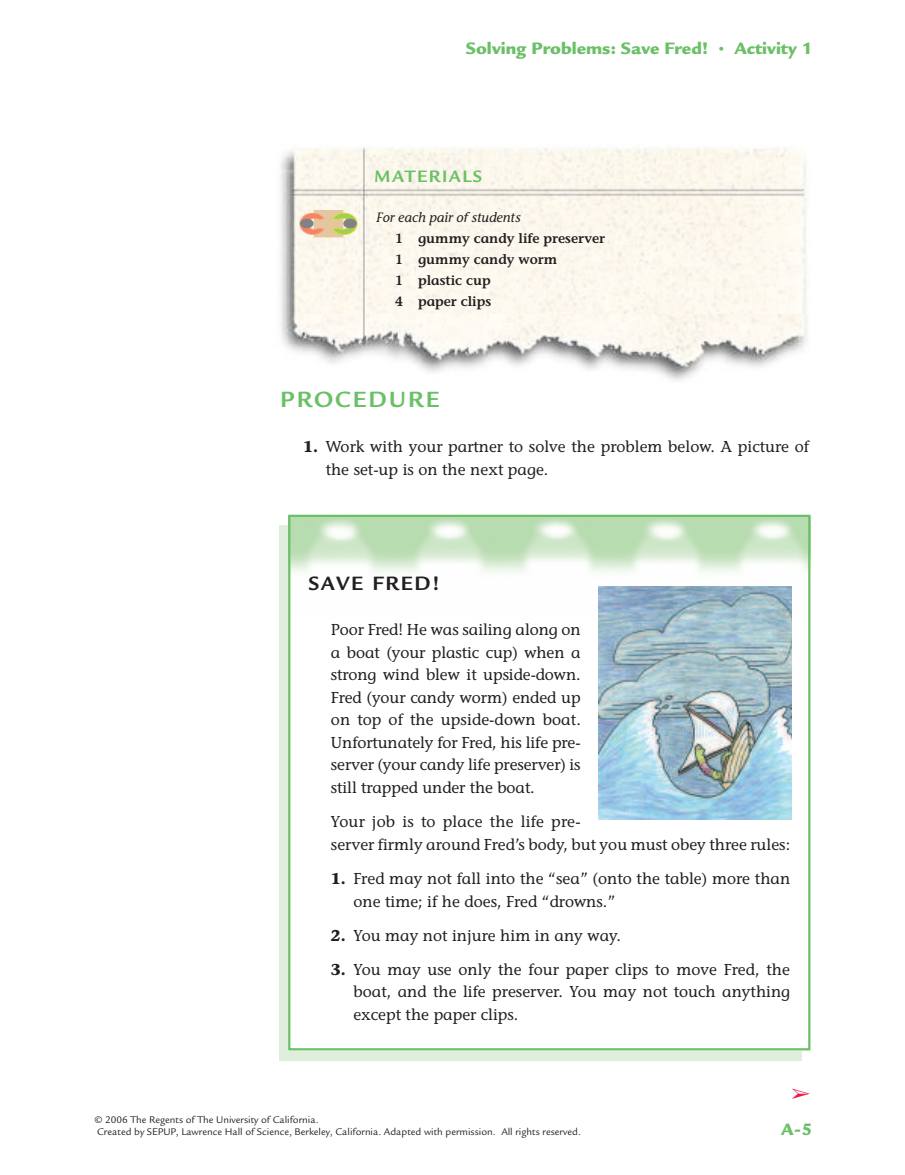
<style>
.page{position:relative;width:905px;height:1175px;background:#fff}
.page>*{position:absolute;margin:0;border:0;box-sizing:border-box;transform-origin:0 0}
.t1{font:700 24px "Legacy Sans";letter-spacing:.085em;color:#6bc067}
.t2{font:700 21px "Legacy Sans";letter-spacing:.085em;color:#231f20}
.t3{font:900 18px "Legacy Sans";color:#6bc067}
.t4{font:700 18px "Legacy Sans";letter-spacing:.085em;color:#6bc067}
.t5{font:15.75px/22.5px "Stone Informal";color:#231f20}
.t6{font:600 13.5px/21px "Stone Informal";color:#231f20}
.t7{font:italic 13.5px "Stone Informal";color:#231f20}
.t8{font:10.5px/12.6px "Legacy Sans";color:#231f20}
.s1{font-weight:700}
</style>
<div class="page">
<div style="left:279px;top:525px;width:522px;height:535px;background:#dfeedb"></div>
<div style="left:288px;top:516px;width:522px;height:534px;background:#fff"></div>
<div style="left:288px;top:514px;width:522px;height:536px;border:2px solid #6bc067"></div>
<img style="left:598px;top:586px;width:194px;height:234px">
<img style="left:281px;top:314px;width:526px;height:66px">
<img style="left:280px;top:147px;width:527px;height:167px">
<div style="left:314px;top:210px;width:15px;height:27px;background:#e4c79e"></div>
<svg style="left:299px;top:213px;width:26px;height:22px"></svg>
<div style="left:301px;top:219px;width:12px;height:9px;background:#808285;border-radius:50%"></div>
<div style="left:300px;top:219px;width:13px;height:9px;border:1px solid #808285;border-radius:50%"></div>
<div style="left:327px;top:210px;width:16px;height:27px;background:#e4c79e"></div>
<svg style="left:332px;top:213px;width:25px;height:22px"></svg>
<div style="left:344px;top:219px;width:12px;height:9px;background:#808285;border-radius:50%"></div>
<div style="left:344px;top:219px;width:12px;height:9px;border:1px solid #808285;border-radius:50%"></div>
<p class="t3" style="left:466px;top:42px;width:347px">Solving Problems: Save Fred! • Activity 1</p>
<p class="t4" style="left:374px;top:170px;width:109px">MATERIALS</p>
<p class="t7" style="left:376px;top:212px;width:146px">For each pair of students</p>
<p class="t6" style="left:395px;top:229px;width:211px">1 gummy candy life preserver<br>1 gummy candy worm<br>1 plastic cup<br>4 paper clips</p>
<h1 class="t1" style="left:280px;top:390px;width:160px">PROCEDURE</h1>
<p class="t5" style="left:326px;top:437px;width:485px;text-indent:-22px"><span class="s1">1.</span> Work with your partner to solve the problem below. A picture of the set-up is on the next page.</p>
<h2 class="t2" style="left:308px;top:576px;width:133px">SAVE FRED!</h2>
<p class="t5" style="left:331px;top:620px;width:251px;text-align:justify">Poor Fred! He was sailing along on a boat (your plastic cup) when a strong wind blew it upside-down.<br>Fred (your candy worm) ended up on top of the upside-down boat.<br>Unfortunately for Fred, his life pre&shy;server (your candy life preserver) is still trapped under the boat.</p>
<p class="t5" style="left:331px;top:812px;width:461px">Your job is to place the life pre-<br>server firmly around Fred’s body, but you must obey three rules:</p>
<p class="t5" style="left:353px;top:869px;width:438px;text-indent:-22px"><span class="s1">1.</span> Fred may not fall into the “sea” (onto the table) more than one time; if he does, Fred “drowns.”</p>
<p class="t5" style="left:331px;top:925px;width:292px"><span class="s1">2.</span> You may not injure him in any way.</p>
<p class="t5" style="left:353px;top:959px;width:438px;text-align:justify;text-indent:-22px"><span class="s1">3.</span> You may use only the four paper clips to move Fred, the boat, and the life preserver. You may not touch anything except the paper clips.</p>
<p class="t8" style="left:94px;top:1114px;width:488px">© 2006 The Regents of The University of California.<br>Created by SEPUP, Lawrence Hall of Science, Berkeley, California. Adapted with permission. All rights reserved.</p>
<p class="t3" style="left:781px;top:1122px;width:32px">A-5</p>
</div>
